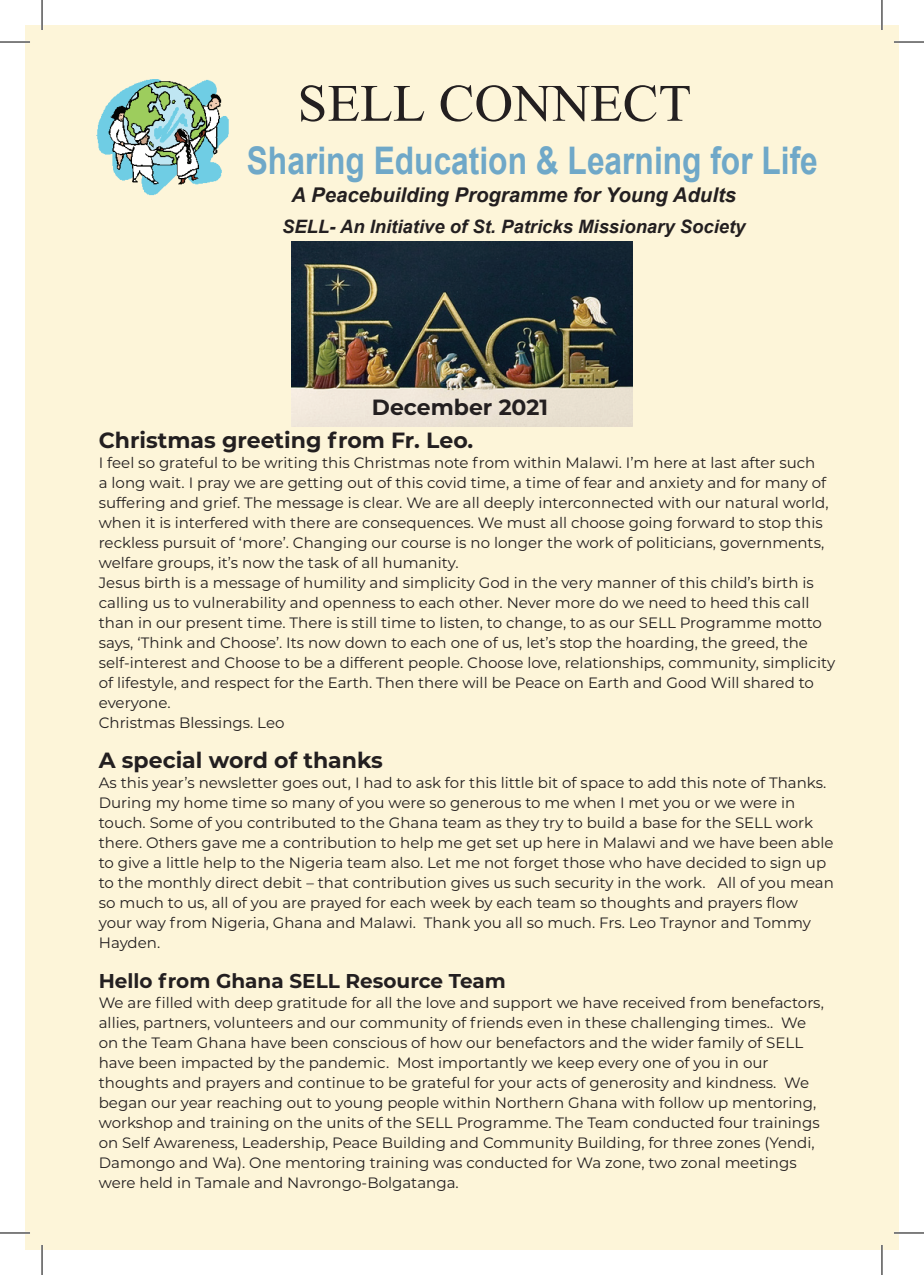
<style>
.page{position:relative;width:924px;height:1275px;background:#fff}
.page>*{position:absolute;margin:0;border:0;box-sizing:border-box;transform-origin:0 0}
.t1{font:700 38px "Arial";color:#6fa8c8;scale:.83 1}
.t2{font:700 22px "Montserrat";color:#231f20}
.t3{font:italic 700 20.4px "Arial";color:#231f20}
.t4{font:700 20px "Montserrat";color:#231f20}
.t5{font:italic 700 18.4px "Arial";color:#231f20}
.t6{font:15px/20px "Montserrat";color:#231f20}
.t7{font:14.4px/24.8px "Arial";color:#231f20}
</style>
<div class="page">
<div style="left:25px;top:25px;width:873px;height:1225px;background:#fdf5d9"></div>
<img style="left:291px;top:85px;width:408px;height:37px">
<svg style="left:301px;top:85px;width:388px;height:37px;background:#c8c1ac"></svg>
<img style="left:97px;top:79px;width:132px;height:117px">
<img style="left:292px;top:241px;width:340px;height:185px">
<hr style="left:0;top:41px;width:30px;height:2px;background:#fff">
<hr style="left:893px;top:41px;width:30px;height:2px;background:#fff">
<hr style="left:0;top:1231px;width:30px;height:3px;background:#fff">
<hr style="left:893px;top:1231px;width:30px;height:3px;background:#fff">
<hr style="left:41px;top:0;width:2px;height:30px;background:#fff">
<hr style="left:41px;top:1245px;width:2px;height:30px;background:#fff">
<hr style="left:880px;top:0;width:2px;height:30px;background:#fff">
<hr style="left:880px;top:1245px;width:2px;height:30px;background:#fff">
<hr style="left:0;top:42px;width:30px;height:1px;background:#000">
<hr style="left:893px;top:42px;width:30px;height:1px;background:#000">
<hr style="left:0;top:1232px;width:30px;height:1px;background:#000">
<hr style="left:893px;top:1232px;width:30px;height:1px;background:#000">
<hr style="left:42px;top:0;width:1px;height:30px;background:#000">
<hr style="left:42px;top:1245px;width:1px;height:30px;background:#000">
<hr style="left:881px;top:0;width:1px;height:30px;background:#000">
<hr style="left:881px;top:1245px;width:1px;height:30px;background:#000">
<h1 class="t1" style="left:247px;top:134px;width:689px">Sharing Education &amp; Learning for Life</h1>
<h3 class="t3" style="left:291px;top:181px;width:446px">A Peacebuilding Programme for Young Adults</h3>
<p class="t5" style="left:282px;top:214px;width:464px">SELL- An Initiative of St. Patricks Missionary Society</p>
<h2 class="t2" style="left:372px;top:392px;width:177px">December 2021</h2>
<h2 class="t2" style="left:99px;top:424px;width:376px">Christmas greeting from Fr. Leo.</h2>
<p class="t6" style="left:99px;top:452px;width:737px">I feel so grateful to be writing this Christmas note from within Malawi. I’m here at last after such<br>a long wait. I pray we are getting out of this covid time, a time of fear and anxiety and for many of suffering and grief. The message is clear. We are all deeply interconnected with our natural world, when it is interfered with there are consequences. We must all choose going forward to stop this reckless pursuit of ‘more’. Changing our course is no longer the work of politicians, governments, welfare groups, it’s now the task of all humanity.<br>Jesus birth is a message of humility and simplicity God in the very manner of this child’s birth is calling us to vulnerability and openness to each other. Never more do we need to heed this call than in our present time. There is still time to listen, to change, to as our SELL Programme motto says, ‘Think and Choose’. Its now down to each one of us, let’s stop the hoarding, the greed, the self-interest and Choose to be a different people. Choose love, relationships, community, simplicity of lifestyle, and respect for the Earth. Then there will be Peace on Earth and Good Will shared to everyone.<br>Christmas Blessings. Leo</p>
<h2 class="t2" style="left:99px;top:744px;width:285px">A special word of thanks</h2>
<p class="t6" style="left:99px;top:772px;width:736px">As this year’s newsletter goes out, I had to ask for this little bit of space to add this note of Thanks.<br>During my home time so many of you were so generous to me when I met you or we were in touch. Some of you contributed to the Ghana team as they try to build a base for the SELL work there. Others gave me a contribution to help me get set up here in Malawi and we have been able to give a little help to the Nigeria team also. Let me not forget those who have decided to sign up to the monthly direct debit – that contribution gives us such security in the work. All of you mean so much to us, all of you are prayed for each week by each team so thoughts and prayers flow your way from Nigeria, Ghana and Malawi. Thank you all so much. Frs. Leo Traynor and Tommy Hayden.</p>
<h3 class="t4" style="left:99px;top:966px;width:408px">Hello from Ghana SELL Resource Team</h3>
<p class="t6" style="left:99px;top:992px;width:726px">We are filled with deep gratitude for all the love and support we have received from benefactors, allies, partners, volunteers and our community of friends even in these challenging times.. We on the Team Ghana have been conscious of how our benefactors and the wider family of SELL have been impacted by the pandemic. Most importantly we keep every one of you in our thoughts and prayers and continue to be grateful for your acts of generosity and kindness. We began our year reaching out to young people within Northern Ghana with follow up mentoring, workshop and training on the units of the SELL Programme. The Team conducted four trainings on Self Awareness, Leadership, Peace Building and Community Building, for three zones (Yendi, Damongo and Wa). One mentoring training was conducted for Wa zone, two zonal meetings were held in Tamale and Navrongo-Bolgatanga.</p>
<p class="t7" style="left:158px;top:775px;width:568px">These are all virtues that in our deep-down truest selves we know we need and when we</p>
<p class="t7" style="left:158px;top:825px;width:593px">give. We also know that sane persons will pursue and build up these virtues and all the other values that flow from them in our communities. We know all this, but seldom do we express it together.</p>
</div>
